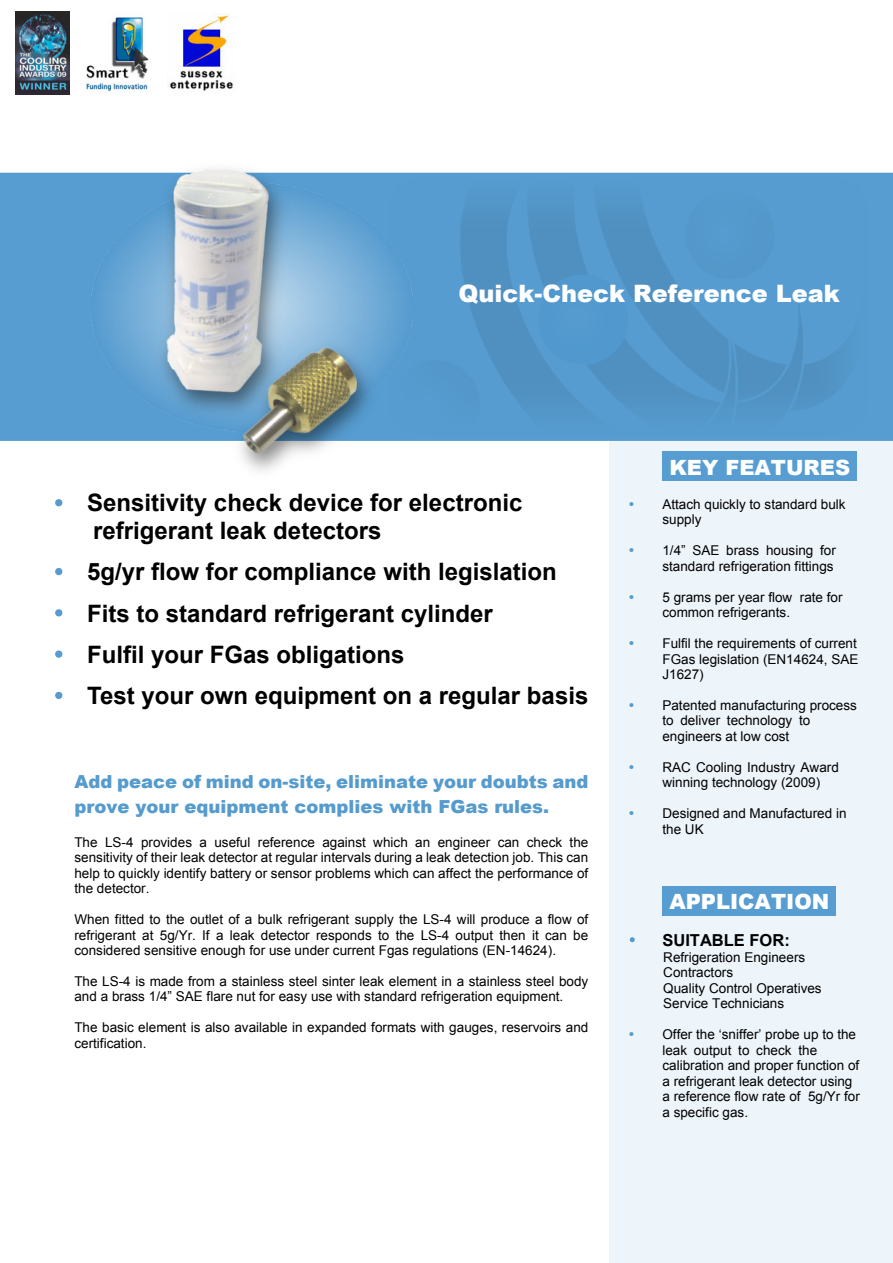
<style>
.page{position:relative;width:893px;height:1263px;background:#fff}
.page>*{position:absolute;margin:0;border:0;box-sizing:border-box;transform-origin:0 0}
.t1{font:700 24px/41.2px "Arial";color:#000}
.t2{font:900 24px "Arial";color:#fff}
.t3{font:900 21px "Arial";color:#fff}
.t4{font:900 18px/25.3px "Arial";color:#559bce}
.t5{font:700 16.5px "Arial";color:#000}
.t6{font:13.5px/15.5px "Arial";color:#000}
.s1{color:#579bd0}
</style>
<div class="page">
<div style="left:609px;top:435px;width:284px;height:828px;background:#edf4fa"></div>
<div style="left:662px;top:886px;width:174px;height:29px;background:#579dd1"></div>
<svg style="left:630px;top:937px;width:5px;height:5px"></svg>
<div style="left:0;top:173px;width:147px;height:268px;background:#579dd1"></div>
<img style="left:385px;top:172px;width:508px;height:309px">
<img style="left:86px;top:17px;width:63px;height:75px">
<img style="left:92px;top:184px;width:321px;height:247px">
<svg style="left:55px;top:499px;width:7px;height:7px"></svg>
<svg style="left:55px;top:568px;width:7px;height:7px"></svg>
<svg style="left:55px;top:609px;width:7px;height:7px"></svg>
<svg style="left:55px;top:650px;width:7px;height:8px"></svg>
<svg style="left:55px;top:692px;width:7px;height:7px"></svg>
<img style="left:15px;top:12px;width:55px;height:82px">
<img style="left:170px;top:13px;width:63px;height:78px">
<img style="left:147px;top:172px;width:238px;height:299px">
<img style="left:166px;top:169px;width:190px;height:285px">
<h1 class="t2" style="left:458px;top:285px;width:383px">Quick-Check Reference Leak</h1>
<h1 class="t1" style="left:87px;top:491px;width:437px;line-height:27.5px">Sensitivity check device for electronic refrigerant leak detectors</h1>
<h1 class="t1" style="left:87px;top:553px;width:503px">5g/yr flow for compliance with legislation Fits to standard refrigerant cylinder<br>Fulfil your FGas obligations<br>Test your own equipment on a regular basis</h1>
<h3 class="t4" style="left:74px;top:771px;width:516px">Add peace of mind on-site, eliminate your doubts and prove your equipment complies with FGas rules.</h3>
<p class="t6" style="left:74px;top:835px;width:515px;text-align:justify">The LS-4 provides a useful reference against which an engineer can check the sensitivity of their leak detector at regular intervals during a leak detection job. This can help to quickly identify battery or sensor problems which can affect the performance of the detector.</p>
<p class="t6" style="left:74px;top:913px;width:515px;text-align:justify">When fitted to the outlet of a bulk refrigerant supply the LS-4 will produce a flow of refrigerant at 5g/Yr. If a leak detector responds to the LS-4 output then it can be considered sensitive enough for use under current Fgas regulations (EN-14624).</p>
<p class="t6" style="left:74px;top:975px;width:515px">The LS-4 is made from a stainless steel sinter leak element in a stainless steel body and a brass 1/4” SAE flare nut for easy use with standard refrigeration equipment.</p>
<p class="t6" style="left:74px;top:1021px;width:515px">The basic element is also available in expanded formats with gauges, reservoirs and certification.</p>
<h2 class="t3" style="left:669px;top:459px;width:182px">KEY FEATURES</h2>
<p class="t6" style="left:662px;top:497px;width:185px;text-indent:-34px"><span class="s1">✓</span> Attach quickly to standard bulk supply</p>
<p class="t6" style="left:628px;top:544px;width:209px;text-align:right"><span class="s1">✓</span> 1/4” SAE brass housing for standard refrigeration fittings</p>
<p class="t6" style="left:662px;top:590px;width:182px;text-indent:-34px"><span class="s1">✓</span> 5 grams per year flow rate for common refrigerants.</p>
<p class="t6" style="left:662px;top:637px;width:197px;text-align:justify;text-indent:-34px"><span class="s1">✓</span> Fulfil the requirements of current FGas legislation (EN14624, SAE J1627)</p>
<p class="t6" style="left:662px;top:699px;width:196px;text-indent:-34px"><span class="s1">✓</span> Patented manufacturing process to deliver technology to engineers at low cost</p>
<p class="t6" style="left:662px;top:761px;width:178px;text-indent:-34px"><span class="s1">✓</span> RAC Cooling Industry Award winning technology (2009)</p>
<p class="t6" style="left:662px;top:807px;width:186px;text-indent:-34px"><span class="s1">✓</span> Designed and Manufactured in the UK</p>
<h2 class="t3" style="left:669px;top:894px;width:161px">APPLICATION</h2>
<p class="t5" style="left:662px;top:934px;width:129px">SUITABLE FOR:</p>
<p class="t6" style="left:663px;top:951px;width:160px">Refrigeration Engineers<br>Contractors<br>Quality Control Operatives<br>Service Technicians</p>
<p class="t6" style="left:662px;top:1028px;width:199px;text-indent:-34px"><span class="s1">✓</span> Offer the ‘sniffer’ probe up to the leak output to check the calibration and proper function of a refrigerant leak detector using a reference flow rate of 5g/Yr for a specific gas.</p>
</div>
